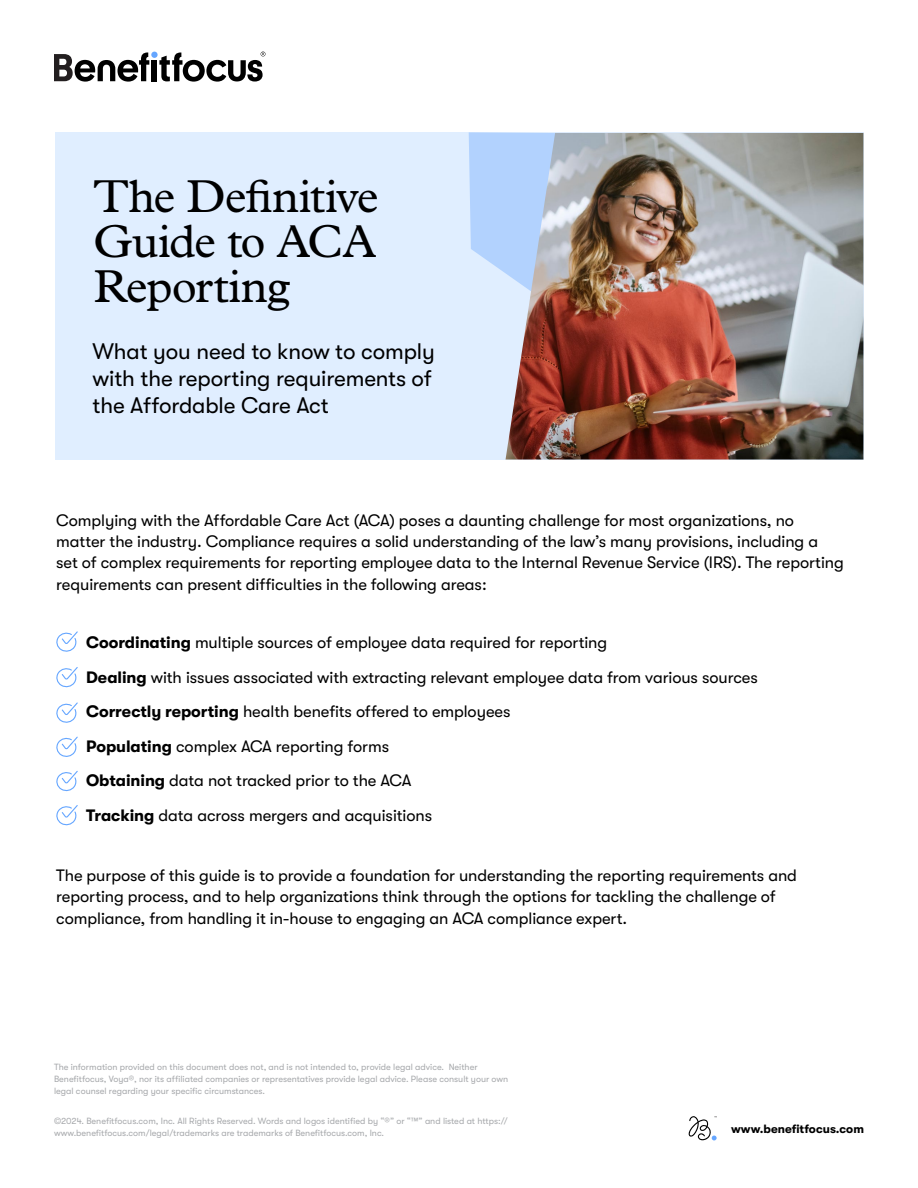
<style>
.page{position:relative;width:918px;height:1188px;background:#fff}
.page>*{position:absolute;margin:0;border:0;box-sizing:border-box;transform-origin:0 0}
.t1{font:46.5px/45px "Plantin MT Pro";letter-spacing:-.02em;color:#000;text-align:justify}
.t2{font:22.5px/27px "GT Walsheim Pro";letter-spacing:-.005em;color:#000}
.t3{font:16.5px/34.5px "GT Walsheim Pro";letter-spacing:-.005em;color:#000}
.t4{font:700 12px "GT Walsheim Pro";color:#000}
.t5{font:9px/12px "GT Walsheim Pro";color:#a7a9ac}
.s1{font-weight:700}
</style>
<div class="page">
<svg style="left:688px;top:1116px;width:28px;height:24px"></svg>
<div style="left:56px;top:132px;width:808px;height:328px;background:#e0eeff"></div>
<div style="left:151px;top:52px;width:7px;height:6px;background:#65a6ff;border-radius:50%"></div>
<div style="left:152px;top:60px;width:5px;height:21px;background:#000"></div>
<svg style="left:54px;top:52px;width:95px;height:30px"></svg>
<svg style="left:159px;top:52px;width:106px;height:30px"></svg>
<svg style="left:56px;top:631px;width:22px;height:21px"></svg>
<svg style="left:56px;top:667px;width:22px;height:21px"></svg>
<svg style="left:56px;top:702px;width:22px;height:21px"></svg>
<svg style="left:56px;top:736px;width:22px;height:21px"></svg>
<svg style="left:56px;top:770px;width:22px;height:22px"></svg>
<svg style="left:56px;top:805px;width:22px;height:21px"></svg>
<svg style="left:469px;top:132px;width:51px;height:142px;background:#b7d5fe"></svg>
<img style="left:506px;top:133px;width:357px;height:327px">
<h1 class="t1" style="left:93px;top:174px;width:287px">The Definitive Guide to ACA Reporting</h1>
<h2 class="t2" style="left:93px;top:338px;width:344px">What you need to know to comply with the reporting requirements of the Affordable Care Act</h2>
<p class="t3" style="left:56px;top:510px;width:789px;line-height:21px">Complying with the Affordable Care Act (ACA) poses a daunting challenge for most organizations, no matter the industry. Compliance requires a solid understanding of the law’s many provisions, including a set of complex requirements for reporting employee data to the Internal Revenue Service (IRS). The reporting</p>
<p class="t3" style="left:56px;top:567px;width:432px">requirements can present difficulties in the following areas:</p>
<p class="t3" style="left:86px;top:626px;width:673px"><span class="s1">Coordinating</span> multiple sources of employee data required for reporting<br><span class="s1">Dealing</span> with issues associated with extracting relevant employee data from various sources <span class="s1">Correctly reporting</span> health benefits offered to employees<br><span class="s1">Populating</span> complex ACA reporting forms<br><span class="s1">Obtaining</span> data not tracked prior to the ACA<br><span class="s1">Tracking</span> data across mergers and acquisitions</p>
<p class="t3" style="left:56px;top:865px;width:742px;line-height:21px">The purpose of this guide is to provide a foundation for understanding the reporting requirements and reporting process, and to help organizations think through the options for tackling the challenge of</p>
<p class="t3" style="left:56px;top:901px;width:572px">compliance, from handling it in-house to engaging an ACA compliance expert.</p>
<p class="t5" style="left:54px;top:1061px;width:456px">The information provided on this document does not, and is not intended to, provide legal advice. Neither<br>Benefitfocus, Voya®, nor its affiliated companies or representatives provide legal advice. Please consult your own legal counsel regarding your specific circumstances.</p>
<p class="t5" style="left:54px;top:1115px;width:455px">©2024. Benefitfocus.com, Inc. All Rights Reserved. Words and logos identified by “®” or “™” and listed at https:// www.benefitfocus.com/legal/trademarks are trademarks of Benefitfocus.com, Inc.</p>
<p class="t4" style="left:731px;top:1123px;width:134px">www.benefitfocus.com</p>
</div>
